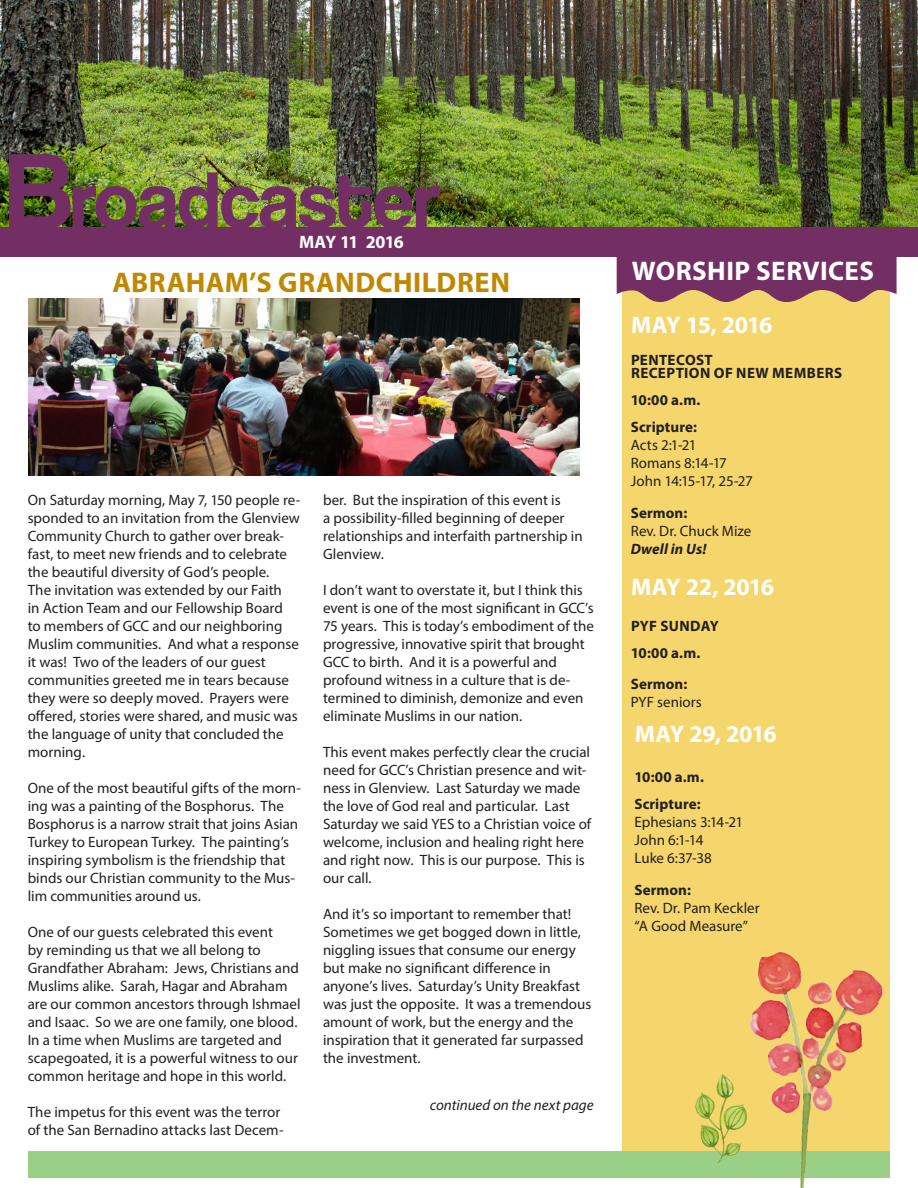
<style>
.page{position:relative;width:918px;height:1188px;background:#fff}
.page>*{position:absolute;margin:0;border:0;box-sizing:border-box;transform-origin:0 0}
.t1{font:700 28.5px "Myriad Pro";letter-spacing:.02em;color:#c08801}
.t2{font:700 27px "Myriad Pro";letter-spacing:.015em;color:#fff}
.t3{font:700 24px "Myriad Pro";letter-spacing:-.045em;color:#fff}
.t4{font:700 18px "Myriad Pro";letter-spacing:-.045em;color:#fff}
.t5{font:15px/18px "Myriad Pro";color:#231f20}
.t6{font:700 15px/27px "Myriad Pro";letter-spacing:.01em;color:#231f20}
.t7{font:700 15px/13.5px "Myriad Pro";letter-spacing:.03em;color:#231f20}
.t8{font:italic 15px "Myriad Pro";color:#231f20}
.t9{font:italic 700 15px "Myriad Pro";letter-spacing:.01em;color:#231f20}
</style>
<div class="page">
<img style="left:0;top:0;width:918px;height:227px">
<div style="left:622px;top:288px;width:268px;height:890px;background:#f5d66c"></div>
<div style="left:0;top:227px;width:918px;height:30px;background:#732f63"></div>
<svg style="left:617px;top:257px;width:280px;height:45px;background:#854765"></svg>
<div style="left:28px;top:1152px;width:862px;height:26px;background:#9acf87"></div>
<img style="left:9px;top:154px;width:430px;height:73px">
<img style="left:28px;top:298px;width:551px;height:177px">
<img style="left:749px;top:952px;width:141px;height:236px">
<img style="left:680px;top:1046px;width:92px;height:141px">
<p class="t4" style="left:299px;top:230px;width:106px">MAY 11 2016</p>
<h1 class="t1" style="left:112px;top:263px;width:399px">ABRAHAM’S GRANDCHILDREN</h1>
<p class="t5" style="left:28px;top:491px;width:274px">On Saturday morning, May 7, 150 people re&shy;sponded to an invitation from the Glenview Community Church to gather over break&shy;fast, to meet new friends and to celebrate the beautiful diversity of God’s people.<br>The invitation was extended by our Faith<br>in Action Team and our Fellowship Board<br>to members of GCC and our neighboring Muslim communities. And what a response it was! Two of the leaders of our guest communities greeted me in tears because they were so deeply moved. Prayers were offered, stories were shared, and music was the language of unity that concluded the morning.</p>
<p class="t5" style="left:28px;top:779px;width:275px">One of the most beautiful gifts of the morn&shy;ing was a painting of the Bosphorus. The Bosphorus is a narrow strait that joins Asian Turkey to European Turkey. The painting’s inspiring symbolism is the friendship that binds our Christian community to the Mus&shy;lim communities around us.</p>
<p class="t5" style="left:28px;top:923px;width:274px">One of our guests celebrated this event<br>by reminding us that we all belong to Grandfather Abraham: Jews, Christians and Muslims alike. Sarah, Hagar and Abraham are our common ancestors through Ishmael and Isaac. So we are one family, one blood.<br>In a time when Muslims are targeted and scapegoated, it is a powerful witness to our common heritage and hope in this world.</p>
<p class="t5" style="left:28px;top:1103px;width:257px">The impetus for this event was the terror of the San Bernadino attacks last Decem-</p>
<p class="t5" style="left:323px;top:491px;width:261px">ber. But the inspiration of this event is<br>a possibility-filled beginning of deeper relationships and interfaith partnership in Glenview.</p>
<p class="t5" style="left:323px;top:581px;width:272px">I don’t want to overstate it, but I think this event is one of the most significant in GCC’s 75 years. This is today’s embodiment of the progressive, innovative spirit that brought GCC to birth. And it is a powerful and profound witness in a culture that is de&shy;termined to diminish, demonize and even eliminate Muslims in our nation.</p>
<p class="t5" style="left:323px;top:743px;width:270px">This event makes perfectly clear the crucial need for GCC’s Christian presence and wit&shy;ness in Glenview. Last Saturday we made the love of God real and particular. Last Saturday we said YES to a Christian voice of welcome, inclusion and healing right here and right now. This is our purpose. This is our call.</p>
<p class="t5" style="left:323px;top:905px;width:270px">And it’s so important to remember that!<br>Sometimes we get bogged down in little, niggling issues that consume our energy but make no significant difference in anyone’s lives. Saturday’s Unity Breakfast was just the opposite. It was a tremendous amount of work, but the energy and the inspiration that it generated far surpassed the investment.</p>
<p class="t8" style="left:430px;top:1096px;width:165px">continued on the next page</p>
<h2 class="t2" style="left:632px;top:253px;width:244px">WORSHIP SERVICES</h2>
<h3 class="t3" style="left:631px;top:310px;width:143px">MAY 15, 2016</h3>
<p class="t7" style="left:631px;top:353px;width:213px">PENTECOST<br>RECEPTION OF NEW MEMBERS</p>
<p class="t6" style="left:631px;top:386px;width:71px">10:00 a.m.<br>Scripture:</p>
<p class="t5" style="left:631px;top:436px;width:124px">Acts 2:1-21<br>Romans 8:14-17<br>John 14:15-17, 25-27</p>
<p class="t6" style="left:631px;top:499px;width:58px">Sermon:</p>
<p class="t5" style="left:631px;top:522px;width:122px">Rev. Dr. Chuck Mize</p>
<p class="t9" style="left:631px;top:539px;width:77px">Dwell in Us!</p>
<h3 class="t3" style="left:631px;top:571px;width:145px">MAY 22, 2016</h3>
<p class="t6" style="left:631px;top:612px;width:90px">PYF SUNDAY<br>10:00 a.m.</p>
<p class="t6" style="left:631px;top:670px;width:58px">Sermon:</p>
<p class="t5" style="left:631px;top:693px;width:73px">PYF seniors</p>
<h3 class="t3" style="left:635px;top:718px;width:144px">MAY 29, 2016</h3>
<p class="t6" style="left:634px;top:763px;width:71px">10:00 a.m.<br>Scripture:</p>
<p class="t5" style="left:634px;top:813px;width:110px">Ephesians 3:14-21<br>John 6:1-14<br>Luke 6:37-38</p>
<p class="t6" style="left:634px;top:875px;width:58px">Sermon:</p>
<p class="t5" style="left:634px;top:898px;width:127px">Rev. Dr. Pam Keckler “A Good Measure”</p>
</div>
